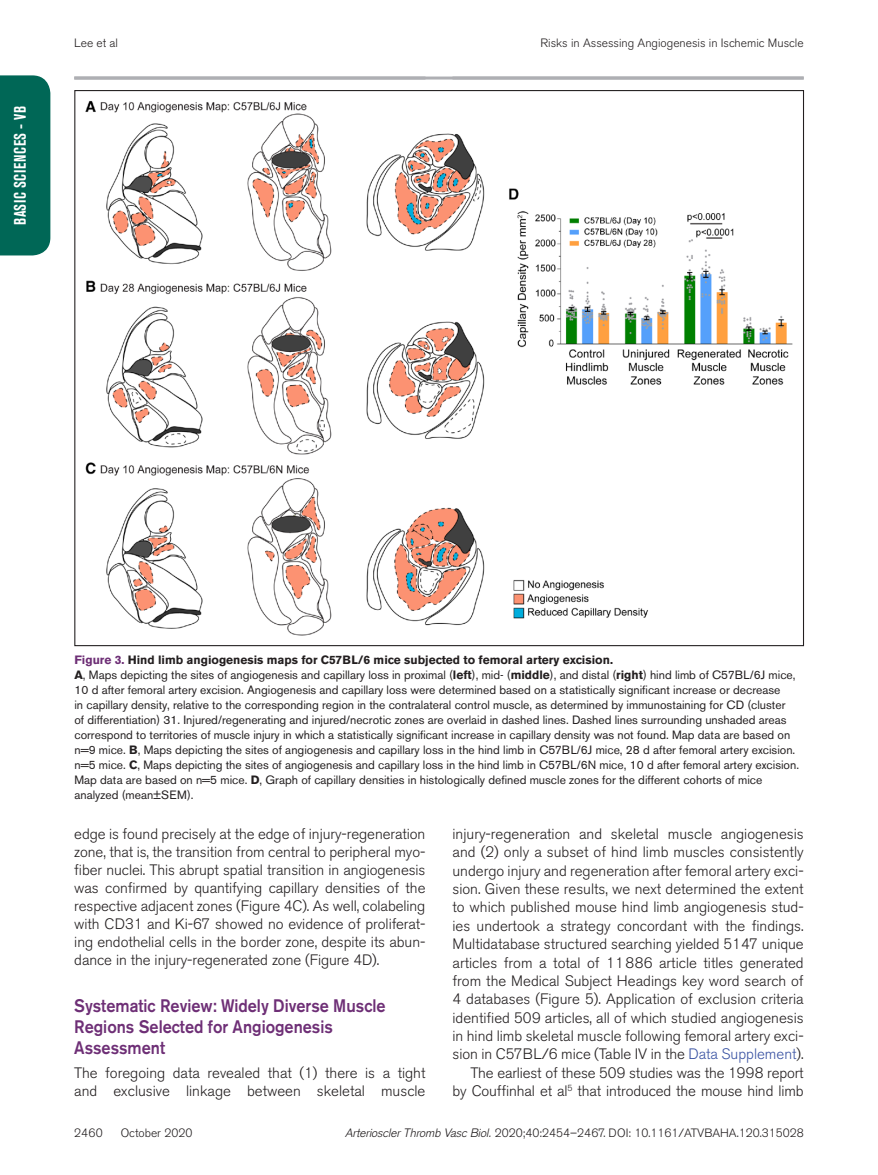
<style>
.page{position:relative;width:878px;height:1175px;background:#fff}
.page>*{position:absolute;margin:0;border:0;box-sizing:border-box;transform-origin:0 0}
.t1{font:500 18px/21px "Akzidenz Grotesk BE";color:#6e2f76;scale:.9 1}
.t2{font:700 condensed 16.5px "Akzidenz Grotesk BE";color:#fff;scale:.9 1}
.t3{font:300 15px/18.3px "Akzidenz Grotesk BE";color:#231f20;text-align:justify}
.t4{font:12px/15px "Akzidenz Grotesk BE";color:#231f20}
.t5{font:300 12px "Akzidenz Grotesk BE";color:#231f20}
.s1{font-weight:700;color:#6e2f76}
.s2{font-weight:700}
.s3{color:#3a53a3}
.s4{font-family:"Akzidenz Grotesk";font-style:italic}
</style>
<div class="page">
<div style="left:0;top:75px;width:50px;height:180px;background:#006756"></div>
<hr style="left:74px;top:76px;width:729px;height:4px;background:#b9babe">
<svg style="left:74px;top:90px;width:730px;height:556px"></svg>
<p class="t2" style="left:11px;top:225px;width:134px;rotate:-90deg">Basic Sciences - VB</p>
<p class="t5" style="left:74px;top:36px;width:45px">Lee et al</p>
<p class="t5" style="left:540px;top:36px;width:264px">Risks in Assessing Angiogenesis in Ischemic Muscle</p>
<p class="t4" style="left:74px;top:652px;width:726px"><span class="s1">Figure 3.</span> <span class="s2">Hind limb angiogenesis maps for C57BL/6 mice subjected to femoral artery excision.<br>A</span>, Maps depicting the sites of angiogenesis and capillary loss in proximal (<span class="s2">left</span>), mid- (<span class="s2">middle</span>), and distal (<span class="s2">right</span>) hind limb of C57BL/6J mice, 10 d after femoral artery excision. Angiogenesis and capillary loss were determined based on a statistically significant increase or decrease<br>in capillary density, relative to the corresponding region in the contralateral control muscle, as determined by immunostaining for CD (cluster<br>of differentiation) 31. Injured/regenerating and injured/necrotic zones are overlaid in dashed lines. Dashed lines surrounding unshaded areas correspond to territories of muscle injury in which a statistically significant increase in capillary density was not found. Map data are based on n=9 mice. <span class="s2">B</span>, Maps depicting the sites of angiogenesis and capillary loss in the hind limb in C57BL/6J mice, 28 d after femoral artery excision. n=5 mice. <span class="s2">C</span>, Maps depicting the sites of angiogenesis and capillary loss in the hind limb in C57BL/6N mice, 10 d after femoral artery excision.<br>Map data are based on n=5 mice. <span class="s2">D</span>, Graph of capillary densities in histologically defined muscle zones for the different cohorts of mice analyzed (mean±SEM).</p>
<p class="t3" style="left:74px;top:825px;width:353px">edge is found precisely at the edge of injury-regeneration zone, that is, the transition from central to peripheral myo&shy;fiber nuclei. This abrupt spatial transition in angiogenesis was confirmed by quantifying capillary densities of the respective adjacent zones (Figure 4C). As well, colabeling with CD31 and Ki-67 showed no evidence of proliferat&shy;ing endothelial cells in the border zone, despite its abun&shy;dance in the injury-regenerated zone (Figure 4D).</p>
<p class="t1" style="left:74px;top:994px;width:347px">Systematic Review: Widely Diverse Muscle<br>Regions Selected for Angiogenesis<br>Assessment</p>
<p class="t3" style="left:74px;top:1063px;width:353px">The foregoing data revealed that (1) there is a tight and exclusive linkage between skeletal muscle</p>
<p class="t3" style="left:452px;top:825px;width:353px;text-align:right">injury-regeneration and skeletal muscle angiogenesis and (2) only a subset of hind limb muscles consistently undergo injury and regeneration after femoral artery exci&shy;sion. Given these results, we next determined the extent to which published mouse hind limb angiogenesis stud&shy;ies undertook a strategy concordant with the findings.<br>Multidatabase structured searching yielded 5147 unique articles from a total of 11886 article titles generated from the Medical Subject Headings key word search of 4 databases (Figure 5). Application of exclusion criteria identified 509 articles, all of which studied angiogenesis in hind limb skeletal muscle following femoral artery exci&shy;sion in C57BL/6 mice (Table IV in the <span class="s3">Data Supplement</span>).<br>The earliest of these 509 studies was the 1998 report<br>by Couffinhal et al<sup>5</sup> that introduced the mouse hind limb</p>
<p class="t5" style="left:74px;top:1126px;width:30px">2460</p>
<p class="t5" style="left:121px;top:1126px;width:73px">October 2020</p>
<p class="t5" style="left:345px;top:1126px;width:460px"><span class="s4">Arterioscler Thromb Vasc Biol.</span> 2020;40:2454–2467. DOI: 10.1161/ATVBAHA.120.315028</p>
</div>
